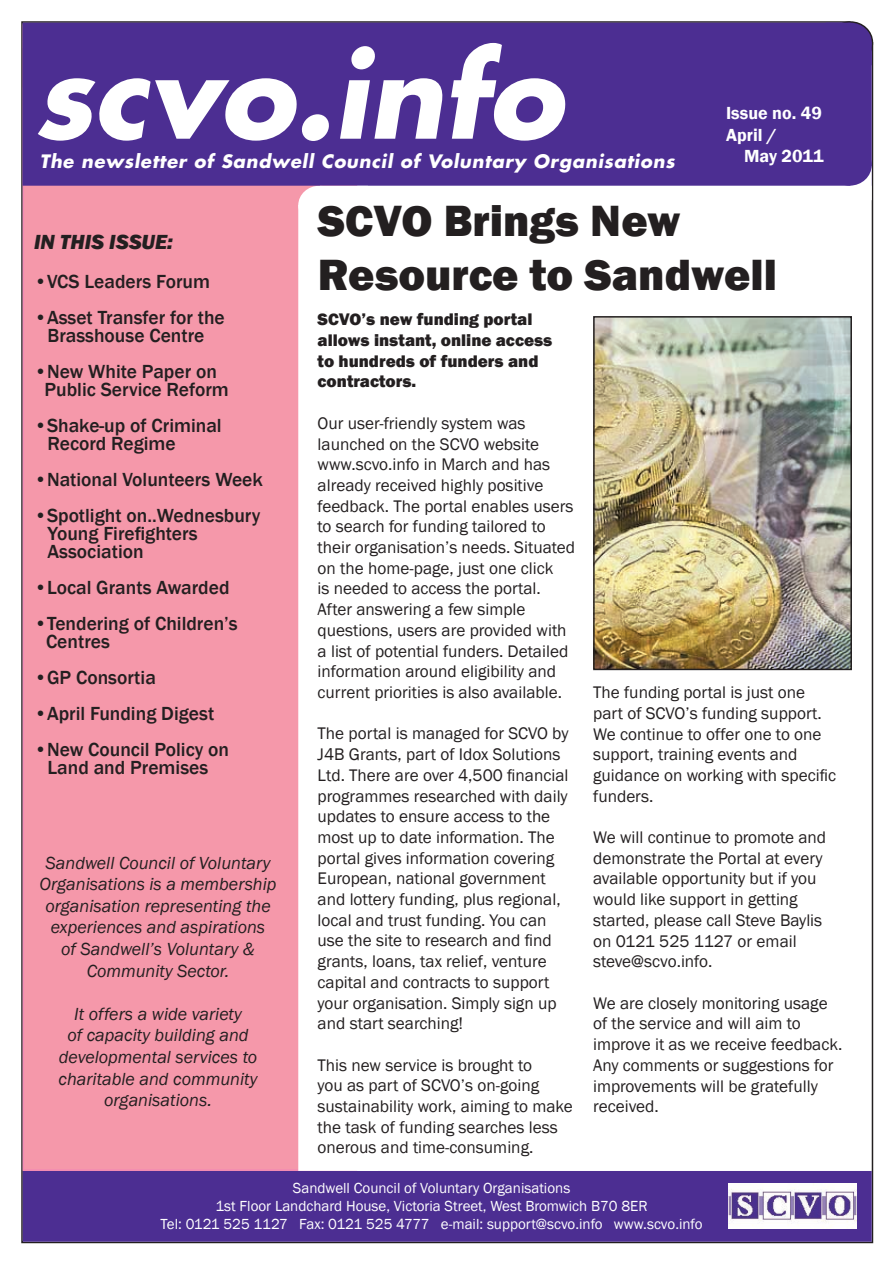
<style>
.page{position:relative;width:893px;height:1263px;background:#fff}
.page>*{position:absolute;margin:0;border:0;box-sizing:border-box;transform-origin:0 0}
.t1{font:italic 700 114px "Futura Std";color:#fff}
.t2{font:800 45px/54px "Franklin Gothic";color:#231f20}
.t3{font:italic 800 21px "Franklin Gothic";color:#231f20}
.t4{font:500 19.5px/18px "Franklin Gothic";color:#231f20}
.t5{font:italic 18px/21.6px "Franklin Gothic";color:#231f20;text-align:center}
.t6{font:italic 700 18px "Futura Std";letter-spacing:.04em;color:#fff}
.t7{font:600 18px/21.6px "Franklin Gothic";color:#fff}
.t8{font:17.25px/20.7px "Franklin Gothic";color:#231f20}
.t9{font:800 17.25px/20.7px "Franklin Gothic";color:#231f20}
.t10{font:15px/18px "Franklin Gothic";color:#fff;text-align:center}
</style>
<div class="page">
<div style="left:24px;top:1172px;width:847px;height:69px;background:#4c2e92"></div>
<div style="left:23px;top:1171px;width:849px;height:71px;border:2px solid #4c2e92"></div>
<div style="left:23px;top:25px;width:333px;height:1145px;background:#f598aa"></div>
<div style="left:301px;top:188px;width:38px;height:34px;background:#fff;border-radius:50%"></div>
<div style="left:298px;top:186px;width:43px;height:39px;border:4px solid #fff;border-radius:50%"></div>
<div style="left:23px;top:23px;width:848px;height:162px;background:#4c2e92"></div>
<div style="left:23px;top:23px;width:849px;height:163px;border:2px solid #4c2e92"></div>
<div style="left:299px;top:206px;width:78px;height:964px;background:#fff"></div>
<div style="left:298px;top:205px;width:80px;height:966px;border:2px solid #fff"></div>
<svg style="left:861px;top:24px;width:11px;height:11px"></svg>
<div style="left:828px;top:22px;width:44px;height:41px;background:#4c2e92;border-radius:50%"></div>
<div style="left:828px;top:21px;width:45px;height:43px;border:1px solid #231f20;border-radius:50%"></div>
<div style="left:828px;top:25px;width:20px;height:35px;background:#4c2e92"></div>
<div style="left:842px;top:44px;width:27px;height:19px;background:#4c2e92"></div>
<div style="left:321px;top:187px;width:46px;height:41px;background:#fff"></div>
<div style="left:853px;top:168px;width:16px;height:30px;background:#fff"></div>
<div style="left:850px;top:166px;width:22px;height:34px;border:4px solid #fff"></div>
<div style="left:828px;top:144px;width:44px;height:42px;background:#4c2e92;border-radius:50%"></div>
<img style="left:729px;top:1183px;width:127px;height:46px">
<img style="left:596px;top:319px;width:253px;height:348px">
<div style="left:593px;top:316px;width:259px;height:354px;border:2px solid #231f20"></div>
<h1 class="t1" style="left:34px;top:20px;width:530px">scvo.info</h1>
<p class="t6" style="left:40px;top:150px;width:636px">The newsletter of Sandwell Council of Voluntary Organisations</p>
<p class="t7" style="left:726px;top:102px;width:97px">Issue no. 49<br>April /</p>
<p class="t7" style="left:744px;top:146px;width:81px">May 2011</p>
<p class="t3" style="left:34px;top:228px;width:140px">IN THIS ISSUE:</p>
<p class="t4" style="left:34px;top:273px;width:177px">•VCS Leaders Forum</p>
<p class="t4" style="left:34px;top:309px;width:192px;text-align:center">•Asset Transfer for the<br>Brasshouse Centre</p>
<p class="t4" style="left:45px;top:363px;width:186px;text-indent:-11px">•New White Paper on<br>Public Service Reform</p>
<p class="t4" style="left:48px;top:417px;width:176px;text-indent:-14px">•Shake-up of Criminal<br>Record Regime</p>
<p class="t4" style="left:34px;top:471px;width:230px">•National Volunteers Week</p>
<p class="t4" style="left:48px;top:507px;width:214px;text-indent:-14px">•Spotlight on..Wednesbury<br>Young Firefighters<br>Association</p>
<p class="t4" style="left:34px;top:579px;width:197px">•Local Grants Awarded</p>
<p class="t4" style="left:46px;top:615px;width:193px;text-indent:-12px">•Tendering of Children’s<br>Centres</p>
<p class="t4" style="left:34px;top:669px;width:123px">•GP Consortia</p>
<p class="t4" style="left:34px;top:705px;width:182px">•April Funding Digest</p>
<p class="t4" style="left:34px;top:741px;width:197px;text-align:center">•New Council Policy on<br>Land and Premises</p>
<p class="t5" style="left:40px;top:852px;width:239px">Sandwell Council of Voluntary<br>Organisations is a membership organisation representing the experiences and aspirations<br>of Sandwell’s Voluntary &amp;<br>Community Sector.</p>
<p class="t5" style="left:59px;top:1003px;width:200px">It offers a wide variety<br>of capacity building and developmental services to charitable and community organisations.</p>
<h2 class="t2" style="left:318px;top:193px;width:461px">SCVO Brings New<br>Resource to Sandwell</h2>
<p class="t9" style="left:318px;top:309px;width:236px">SCVO’s new funding portal allows instant, online access to hundreds of funders and contractors.</p>
<p class="t8" style="left:318px;top:413px;width:259px">Our user-friendly system was launched on the SCVO website www.scvo.info in March and has already received highly positive feedback. The portal enables users to search for funding tailored to their organisation’s needs. Situated on the home-page, just one click<br>is needed to access the portal.<br>After answering a few simple questions, users are provided with a list of potential funders. Detailed information around eligibility and current priorities is also available.</p>
<p class="t8" style="left:318px;top:724px;width:252px">The portal is managed for SCVO by<br>J4B Grants, part of Idox Solutions<br>Ltd. There are over 4,500 financial programmes researched with daily updates to ensure access to the most up to date information. The portal gives information covering<br>European, national government and lottery funding, plus regional, local and trust funding. You can use the site to research and find grants, loans, tax relief, venture capital and contracts to support your organisation. Simply sign up and start searching!</p>
<p class="t8" style="left:318px;top:1055px;width:257px">This new service is brought to<br>you as part of SCVO’s on-going sustainability work, aiming to make the task of funding searches less onerous and time-consuming.</p>
<p class="t8" style="left:593px;top:682px;width:244px">The funding portal is just one part of SCVO’s funding support.<br>We continue to offer one to one support, training events and guidance on working with specific funders.</p>
<p class="t8" style="left:593px;top:827px;width:235px">We will continue to promote and demonstrate the Portal at every available opportunity but if you would like support in getting started, please call Steve Baylis on 0121 525 1127 or email steve@scvo.info.</p>
<p class="t8" style="left:593px;top:993px;width:251px">We are closely monitoring usage of the service and will aim to improve it as we receive feedback.<br>Any comments or suggestions for improvements will be gratefully received.</p>
<p class="t10" style="left:161px;top:1179px;width:543px">Sandwell Council of Voluntary Organisations<br>1st Floor Landchard House, Victoria Street, West Bromwich B70 8ER<br>Tel: 0121 525 1127 Fax: 0121 525 4777 e-mail: support@scvo.info www.scvo.info</p>
</div>
